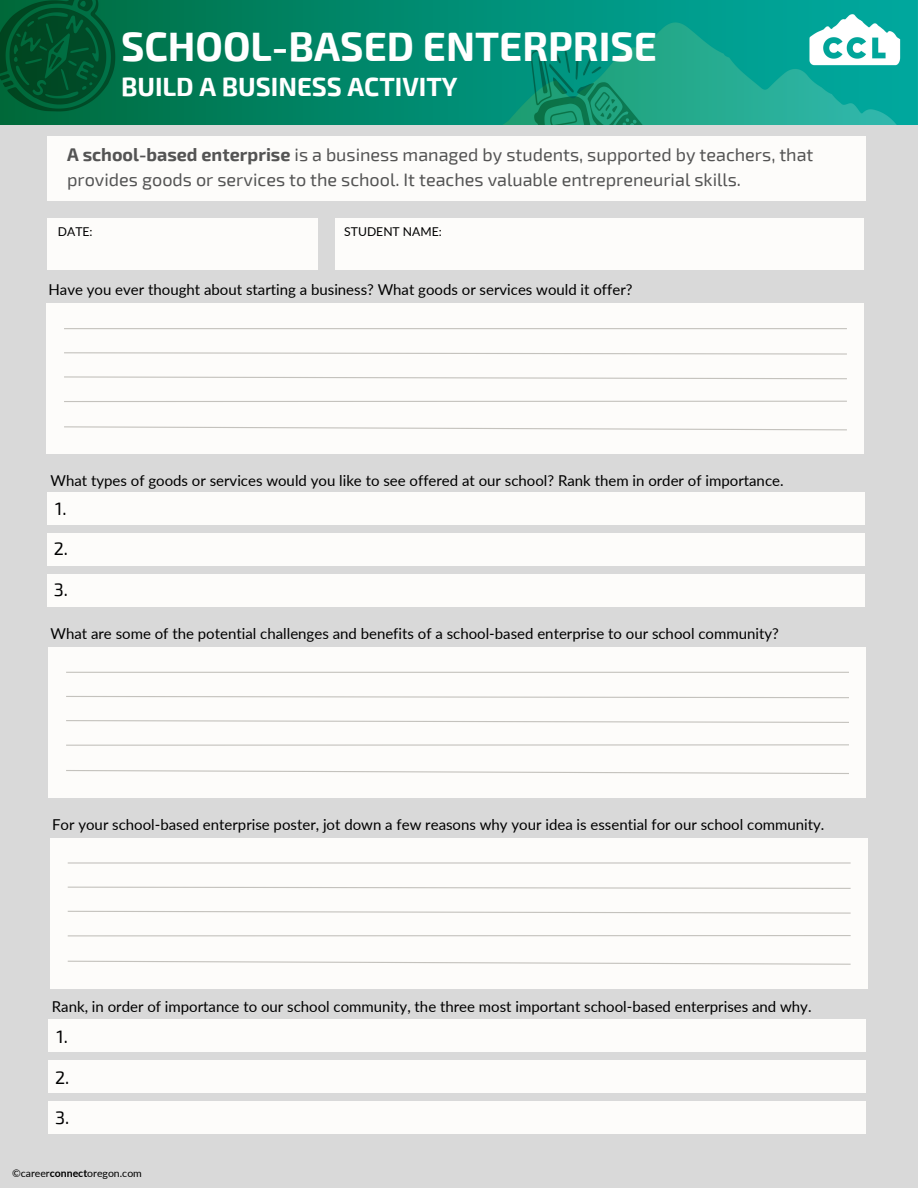
<style>
.page{position:relative;width:918px;height:1188px;background:#d9d9d9}
.page>*{position:absolute;margin:0;border:0;box-sizing:border-box;transform-origin:0 0}
.t1{font:700 40.2px "Exo 2";color:#fff}
.t2{font:700 25.8px "Exo 2";color:#fff}
.t3{font:18px/24.8px "Exo 2";color:#545454}
.t4{font:18px "Exo 2";color:#000}
.t5{font:15px "Lato";color:#000}
.t6{font:12.15px "Lato";color:#000}
.t7{font:10.5px "Lato";color:#000}
.s1{font-weight:700}
</style>
<div class="page">
<img style="left:0;top:0;width:918px;height:125px">
<div style="left:47px;top:218px;width:271px;height:52px;background:#fdfcfa"></div>
<div style="left:335px;top:218px;width:528px;height:52px;background:#fdfcfa"></div>
<div style="left:47px;top:136px;width:819px;height:65px;background:#fdfcfa"></div>
<div style="left:49px;top:647px;width:817px;height:150px;background:#fdfcfa"></div>
<hr style="left:66px;top:672px;width:783px;height:1px;background:#c4c2bd">
<svg style="left:66px;top:696px;width:783px;height:3px"></svg>
<svg style="left:66px;top:720px;width:783px;height:3px"></svg>
<hr style="left:66px;top:744px;width:783px;height:2px;background:#c4c2bd">
<svg style="left:66px;top:770px;width:783px;height:4px"></svg>
<div style="left:47px;top:492px;width:818px;height:33px;background:#fdfcfa"></div>
<div style="left:47px;top:533px;width:818px;height:33px;background:#fdfcfa"></div>
<div style="left:47px;top:574px;width:818px;height:33px;background:#fdfcfa"></div>
<div style="left:47px;top:304px;width:817px;height:150px;background:#fdfcfa"></div>
<hr style="left:64px;top:328px;width:783px;height:1px;background:#c4c2bd">
<svg style="left:64px;top:352px;width:783px;height:3px"></svg>
<svg style="left:64px;top:376px;width:783px;height:4px"></svg>
<hr style="left:64px;top:401px;width:783px;height:1px;background:#c4c2bd">
<svg style="left:64px;top:426px;width:783px;height:5px"></svg>
<div style="left:49px;top:1019px;width:817px;height:33px;background:#fdfcfa"></div>
<div style="left:49px;top:1060px;width:817px;height:33px;background:#fdfcfa"></div>
<div style="left:49px;top:1101px;width:817px;height:32px;background:#fdfcfa"></div>
<div style="left:50px;top:838px;width:818px;height:150px;background:#fdfcfa"></div>
<hr style="left:68px;top:862px;width:783px;height:2px;background:#c4c2bd">
<svg style="left:67px;top:886px;width:784px;height:3px"></svg>
<svg style="left:67px;top:910px;width:784px;height:4px"></svg>
<hr style="left:68px;top:935px;width:783px;height:1px;background:#c4c2bd">
<svg style="left:67px;top:960px;width:784px;height:5px"></svg>
<h3 class="t1" style="left:121px;top:20px;width:537px">SCHOOL-BASED ENTERPRISE</h3>
<h3 class="t2" style="left:121px;top:70px;width:338px">BUILD A BUSINESS ACTIVITY</h3>
<h4 class="t3" style="left:67px;top:141px;width:748px"><span class="s1">A school-based enterprise</span> is a business managed by students, supported by teachers, that provides goods or services to the school. It teaches valuable entrepreneurial skills.</h4>
<h1 class="t6" style="left:58px;top:224px;width:36px">DATE:</h1>
<h2 class="t6" style="left:344px;top:224px;width:99px">STUDENT NAME:</h2>
<h2 class="t5" style="left:48px;top:280px;width:586px">Have you ever thought about starting a business? What goods or services would it offer?</h2>
<h3 class="t5" style="left:51px;top:471px;width:735px">What types of goods or services would you like to see offered at our school? Rank them in order of importance.</h3>
<h3 class="t4" style="left:55px;top:497px;width:13px">1.</h3>
<h3 class="t4" style="left:54px;top:537px;width:16px">2.</h3>
<h3 class="t4" style="left:54px;top:578px;width:16px">3.</h3>
<h4 class="t5" style="left:51px;top:624px;width:730px">What are some of the potential challenges and benefits of a school-based enterprise to our school community?</h4>
<h3 class="t5" style="left:52px;top:815px;width:774px">For your school-based enterprise poster, jot down a few reasons why your idea is essential for our school community.</h3>
<h3 class="t5" style="left:52px;top:997px;width:761px">Rank, in order of importance to our school community, the three most important school-based enterprises and why.</h3>
<p class="t4" style="left:57px;top:1025px;width:13px">1.</p>
<p class="t4" style="left:55px;top:1066px;width:16px">2.</p>
<p class="t4" style="left:55px;top:1106px;width:16px">3.</p>
<h2 class="t7" style="left:12px;top:1167px;width:131px">©career<span class="s1">connect</span>oregon.com</h2>
</div>
